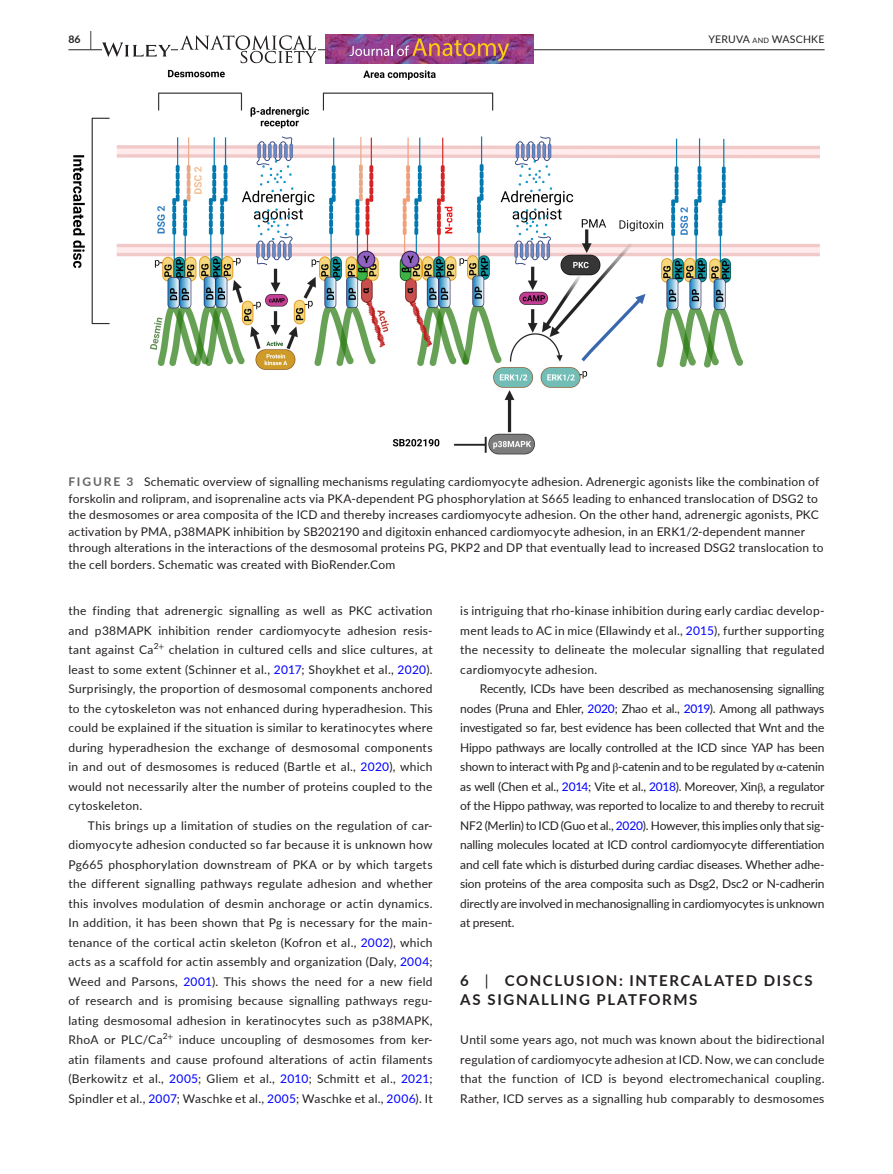
<style>
.page{position:relative;width:893px;height:1174px;background:#fff}
.page>*{position:absolute;margin:0;border:0;box-sizing:border-box;transform-origin:0 0}
.t1{font:700 15px/19.5px "Lato";letter-spacing:.11em;color:#231f20}
.t2{font:12px/19.5px "Lato";letter-spacing:.015em;color:#231f20;text-align:justify}
.t3{font:10.5px "Lato";letter-spacing:.015em;color:#231f20}
.t4{font:700 10.5px "Lato";color:#231f20}
.t5{font:8.4px "Lato";color:#231f20}
.s1{font-size:19.5px}
.s2{font-size:7.35px}
.s3{font-weight:700;color:#636366}
.s4{font-family:"STIX"}
.s5{color:#00f}
.s6{font-weight:400}
</style>
<div class="page">
<hr style="left:68px;top:49px;width:756px;height:1px;background:#231f20">
<svg style="left:102px;top:42px;width:69px;height:15px"></svg>
<img style="left:179px;top:35px;width:139px;height:29px">
<img style="left:325px;top:34px;width:209px;height:30px">
<img style="left:349px;top:39px;width:160px;height:22px">
<img style="left:73px;top:69px;width:747px;height:385px">
<p class="t4" style="left:68px;top:31px;width:25px">86 <span class="s1">|</span></p>
<p class="t3" style="left:708px;top:31px;width:118px">YERUVA <span class="s2">and</span> WASCHKE</p>
<p class="t2" style="left:68px;top:473px;width:757px;line-height:16.5px;text-align:left"><span class="s3">FIGURE 3</span> Schematic overview of signalling mechanisms regulating cardiomyocyte adhesion. Adrenergic agonists like the combination of forskolin and rolipram, and isoprenaline acts via PKA-dependent PG phosphorylation at S665 leading to enhanced translocation of DSG2 to the desmosomes or area composita of the ICD and thereby increases cardiomyocyte adhesion. On the other hand, adrenergic agonists, PKC activation by PMA, p38MAPK inhibition by SB202190 and digitoxin enhanced cardiomyocyte adhesion, in an ERK1/2-dependent manner through alterations in the interactions of the desmosomal proteins PG, PKP2 and DP that eventually lead to increased DSG2 translocation to the cell borders. Schematic was created with BioRender.Com</p>
<p class="t2" style="left:68px;top:600px;width:366px">the finding that adrenergic signalling as well as PKC activation and p38MAPK inhibition render cardiomyocyte adhesion resis&shy;tant against Ca</p>
<p class="t5" style="left:154px;top:640px;width:12px">2<span class="s4">+</span></p>
<p class="t2" style="left:68px;top:639px;width:366px;text-indent:100px">chelation in cultured cells and slice cultures, at least to some extent (Schinner et al., <span class="s5">2017</span>; Shoykhet et al., <span class="s5">2020</span>).<br>Surprisingly, the proportion of desmosomal components anchored to the cytoskeleton was not enhanced during hyperadhesion. This could be explained if the situation is similar to keratinocytes where during hyperadhesion the exchange of desmosomal components in and out of desmosomes is reduced (Bartle et al., <span class="s5">2020</span>), which would not necessarily alter the number of proteins coupled to the cytoskeleton.</p>
<p class="t2" style="left:68px;top:815px;width:366px;text-indent:20px">This brings up a limitation of studies on the regulation of car&shy;diomyocyte adhesion conducted so far because it is unknown how Pg665 phosphorylation downstream of PKA or by which targets the different signalling pathways regulate adhesion and whether this involves modulation of desmin anchorage or actin dynamics.<br>In addition, it has been shown that Pg is necessary for the main&shy;tenance of the cortical actin skeleton (Kofron et al., <span class="s5">2002</span>), which acts as a scaffold for actin assembly and organization (Daly, <span class="s5">2004</span>; Weed and Parsons, <span class="s5">2001</span>). This shows the need for a new field of research and is promising because signalling pathways regu&shy;lating desmosomal adhesion in keratinocytes such as p38MAPK, RhoA or PLC/Ca<sup>2</sup><sup>+</sup> induce uncoupling of desmosomes from ker&shy;atin filaments and cause profound alterations of actin filaments (Berkowitz et al., <span class="s5">2005</span>; Gliem et al., <span class="s5">2010</span>; Schmitt et al., <span class="s5">2021</span>; Spindler et al., <span class="s5">2007</span>; Waschke et al., <span class="s5">2005</span>; Waschke et al., <span class="s5">2006</span>). It</p>
<p class="t2" style="left:460px;top:600px;width:366px">is intriguing that rho-kinase inhibition during early cardiac develop&shy;ment leads to AC in mice (Ellawindy et al., <span class="s5">2015</span>), further supporting the necessity to delineate the molecular signalling that regulated cardiomyocyte adhesion.</p>
<p class="t2" style="left:460px;top:678px;width:366px;text-indent:20px">Recently, ICDs have been described as mechanosensing signalling nodes (Pruna and Ehler, <span class="s5">2020</span>; Zhao et al., <span class="s5">2019</span>). Among all pathways investigated so far, best evidence has been collected that Wnt and the Hippo pathways are locally controlled at the ICD since YAP has been shown to interact with Pg and <span class="s4">β</span>-catenin and to be regulated by <span class="s4">α</span>-catenin as well (Chen et al., <span class="s5">2014</span>; Vite et al., <span class="s5">2018</span>). Moreover, Xin<span class="s4">β</span>, a regulator of the Hippo pathway, was reported to localize to and thereby to recruit NF2 (Merlin) to ICD (Guo et al., <span class="s5">2020</span>). However, this implies only that sig&shy;nalling molecules located at ICD control cardiomyocyte differentiation and cell fate which is disturbed during cardiac diseases. Whether adhe&shy;sion proteins of the area composita such as Dsg2, Dsc2 or N-cadherin directly are involved in mechanosignalling in cardiomyocytes is unknown at present.</p>
<p class="t1" style="left:460px;top:970px;width:354px">6 <span class="s6">|</span> CONCLUSION: INTERCALATED DISCS<br>AS SIGNALLING PLATFORMS</p>
<p class="t2" style="left:460px;top:1029px;width:366px">Until some years ago, not much was known about the bidirectional regulation of cardiomyocyte adhesion at ICD. Now, we can conclude that the function of ICD is beyond electromechanical coupling.<br>Rather, ICD serves as a signalling hub comparably to desmosomes</p>
</div>
